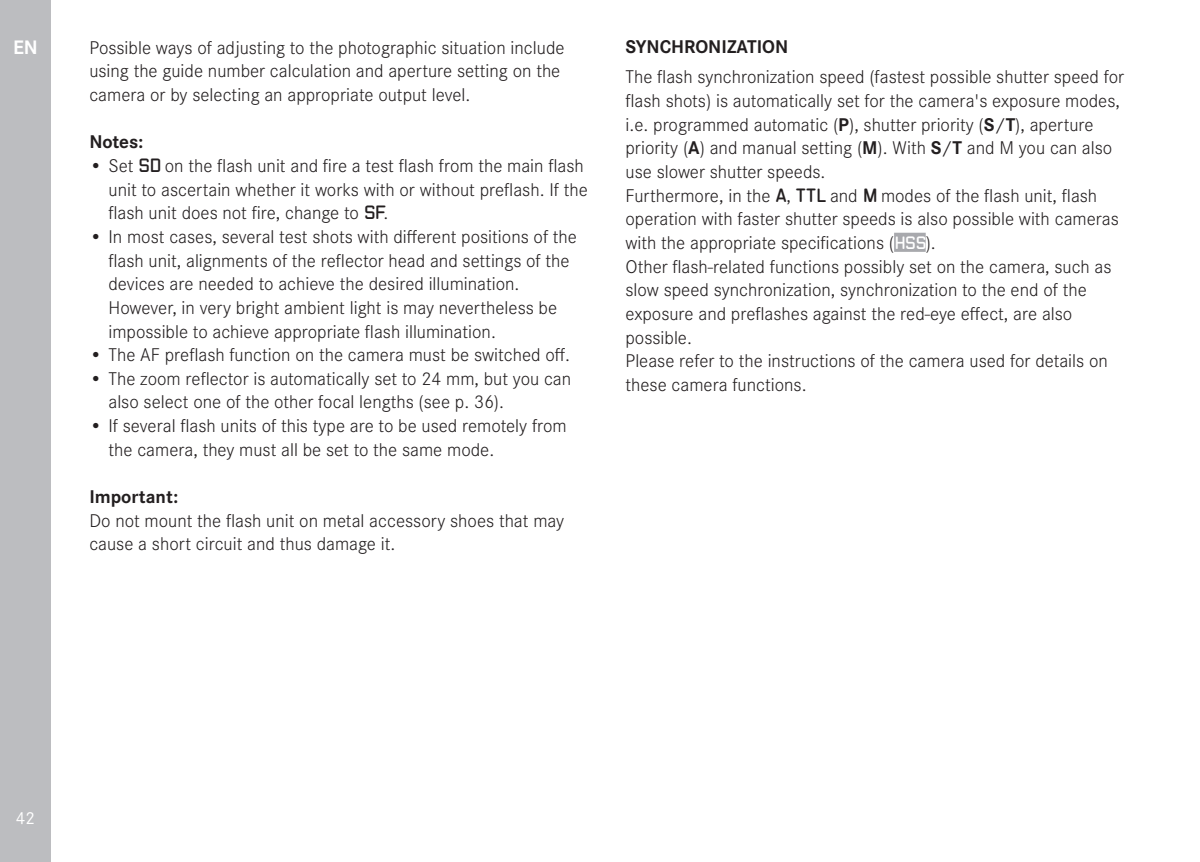
<style>
.page{position:relative;width:1200px;height:862px;background:#fff}
.page>*{position:absolute;margin:0;border:0;box-sizing:border-box;transform-origin:0 0}
.t1{font:700 20.25px "Corporate S";color:#fff}
.t2{font:300 19.12px/23.6px "Corporate S";color:#231f20}
.t3{font:700 19.12px "Corporate S";color:#231f20}
.t4{font:18px "Corporate S";color:#fff}
.s1{font-family:"LG1050";font-weight:400;font-size:16.88px}
.s2{font-weight:700}
.s3{font-family:"LG1050";font-weight:400;font-size:15.75px;color:#fff}
</style>
<div class="page">
<div style="left:0;top:0;width:51px;height:861px;background:#bcbdc0"></div>
<div style="left:893px;top:232px;width:32px;height:20px;background:#a8a9ad"></div>
<p class="t1" style="left:13px;top:32px;width:26px">EN</p>
<p class="t2" style="left:89px;top:34px;width:476px">Possible ways of adjusting to the photographic situation include using the guide number calculation and aperture setting on the camera or by selecting an appropriate output level.</p>
<p class="t3" style="left:89px;top:127px;width:55px">Notes:</p>
<p class="t2" style="left:108px;top:152px;width:480px;text-indent:-19px">• Set <span class="s1">SD</span> on the flash unit and fire a test flash from the main flash unit to ascertain whether it works with or without preflash. If the flash unit does not fire, change to <span class="s1">SF</span>.</p>
<p class="t2" style="left:108px;top:223px;width:470px;text-indent:-19px">• In most cases, several test shots with different positions of the flash unit, alignments of the reflector head and settings of the devices are needed to achieve the desired illumination.<br>However, in very bright ambient light is may nevertheless be impossible to achieve appropriate flash illumination.</p>
<p class="t2" style="left:89px;top:341px;width:482px">• The AF preflash function on the camera must be switched off.</p>
<p class="t2" style="left:108px;top:365px;width:464px;text-indent:-19px">• The zoom reflector is automatically set to 24 mm, but you can also select one of the other focal lengths (see p. 36).</p>
<p class="t2" style="left:108px;top:412px;width:459px;text-indent:-19px">• If several flash units of this type are to be used remotely from the camera, they must all be set to the same mode.</p>
<p class="t3" style="left:89px;top:481px;width:90px">Important:</p>
<p class="t2" style="left:89px;top:507px;width:476px">Do not mount the flash unit on metal accessory shoes that may cause a short circuit and thus damage it.</p>
<p class="t3" style="left:625px;top:32px;width:164px">SYNCHRONIZATION</p>
<p class="t2" style="left:625px;top:64px;width:500px">The flash synchronization speed (fastest possible shutter speed for flash shots) is automatically set for the camera's exposure modes, i.e. programmed automatic (<span class="s2">P</span>), shutter priority (<span class="s2">S</span>/<span class="s2">T</span>), aperture priority (<span class="s2">A</span>) and manual setting (<span class="s2">M</span>). With <span class="s2">S</span>/<span class="s2">T</span> and M you can also use slower shutter speeds.<br>Furthermore, in the <span class="s1">A</span>, <span class="s1">TTL</span> and <span class="s1">M</span> modes of the flash unit, flash operation with faster shutter speeds is also possible with cameras with the appropriate specifications (<span class="s3">HSS</span>).<br>Other flash-related functions possibly set on the camera, such as slow speed synchronization, synchronization to the end of the exposure and preflashes against the red-eye effect, are also possible.<br>Please refer to the instructions of the camera used for details on these camera functions.</p>
<p class="t4" style="left:16px;top:804px;width:21px">42</p>
</div>
